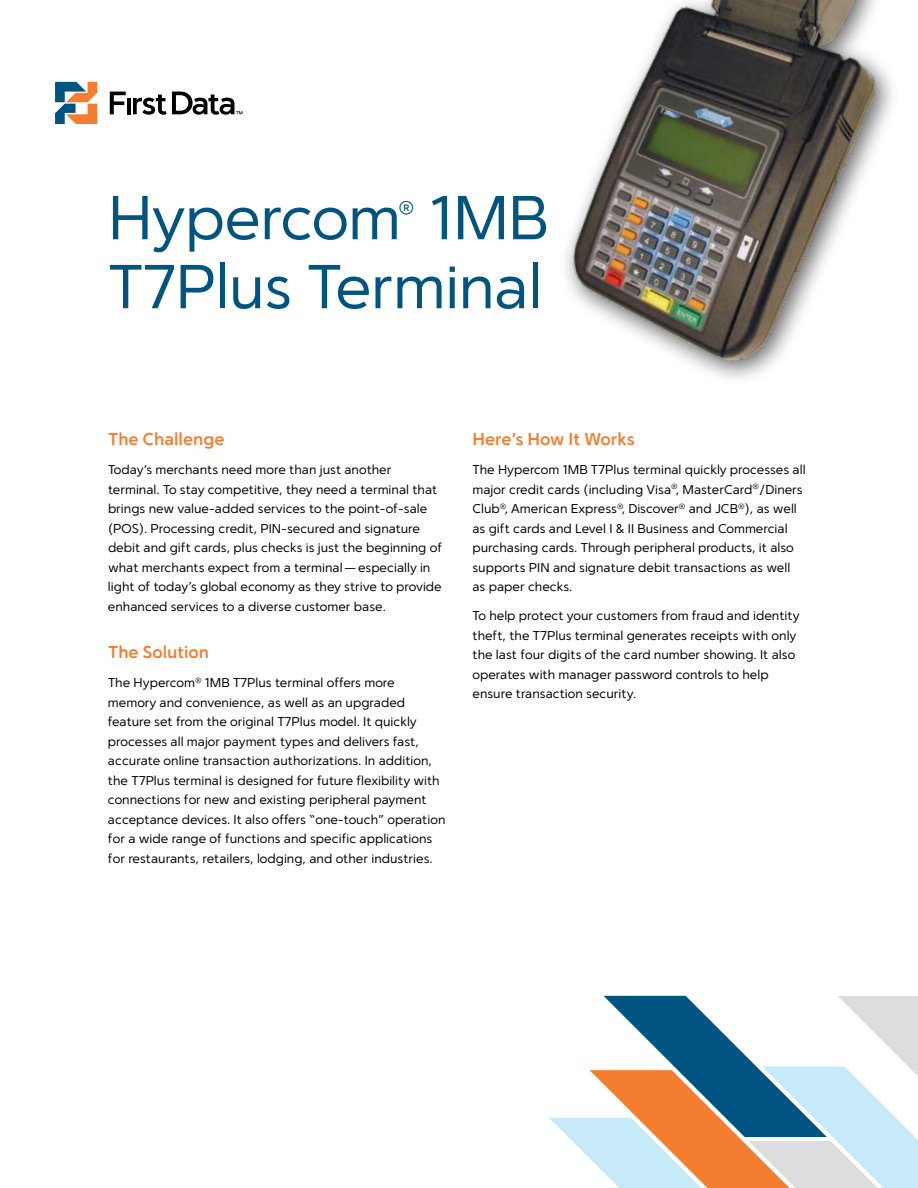
<style>
.page{position:relative;width:918px;height:1188px;background:#fff}
.page>*{position:absolute;margin:0;border:0;box-sizing:border-box;transform-origin:0 0}
.t1{font:61.8px/69px "Simple Sans";letter-spacing:-.01em;color:#005480;text-align:right}
.t2{font:18px "Simple Sans";color:#005480}
.t3{font:700 17.25px "Simple Sans";color:#f47d30}
.t4{font:12.75px/19.5px "Simple Sans";color:#000}
</style>
<div class="page">
<svg style="left:549px;top:996px;width:369px;height:192px"></svg>
<img style="left:566px;top:0;width:327px;height:379px">
<svg style="left:55px;top:82px;width:42px;height:42px"></svg>
<hr style="left:127px;top:98px;width:4px;height:16px;background:#000">
<svg style="left:110px;top:92px;width:16px;height:22px"></svg>
<svg style="left:133px;top:92px;width:109px;height:23px"></svg>
<h1 class="t1" style="left:108px;top:182px;width:442px">1MB<br>T7Plus Terminal</h1>
<h1 class="t1" style="left:108px;top:182px;width:295px">Hypercom</h1>
<h2 class="t2" style="left:398px;top:197px;width:17px">®</h2>
<h3 class="t3" style="left:108px;top:429px;width:118px">The Challenge</h3>
<p class="t4" style="left:108px;top:460px;width:336px">Today’s merchants need more than just another terminal. To stay competitive, they need a terminal that brings new value-added services to the point-of-sale (POS). Processing credit, PIN-secured and signature debit and gift cards, plus checks is just the beginning of what merchants expect from a terminal—especially in light of today’s global economy as they strive to provide enhanced services to a diverse customer base.</p>
<h3 class="t3" style="left:108px;top:642px;width:103px">The Solution</h3>
<p class="t4" style="left:108px;top:673px;width:339px">The Hypercom<sup>®</sup> 1MB T7Plus terminal offers more memory and convenience, as well as an upgraded feature set from the original T7Plus model. It quickly processes all major payment types and delivers fast, accurate online transaction authorizations. In addition, the T7Plus terminal is designed for future flexibility with connections for new and existing peripheral payment acceptance devices. It also offers “one-touch” operation for a wide range of functions and specific applications for restaurants, retailers, lodging, and other industries.</p>
<h3 class="t3" style="left:472px;top:429px;width:164px">Here’s How It Works</h3>
<p class="t4" style="left:472px;top:460px;width:335px">The Hypercom 1MB T7Plus terminal quickly processes all major credit cards (including Visa<sup>®</sup>, MasterCard<sup>®</sup>/Diners Club<sup>®</sup>, American Express<sup>®</sup>, Discover<sup>®</sup> and JCB<sup>®</sup>), as well as gift cards and Level I &amp; II Business and Commercial purchasing cards. Through peripheral products, it also supports PIN and signature debit transactions as well as paper checks.</p>
<p class="t4" style="left:473px;top:606px;width:329px">To help protect your customers from fraud and identity theft, the T7Plus terminal generates receipts with only the last four digits of the card number showing. It also operates with manager password controls to help ensure transaction security.</p>
</div>
